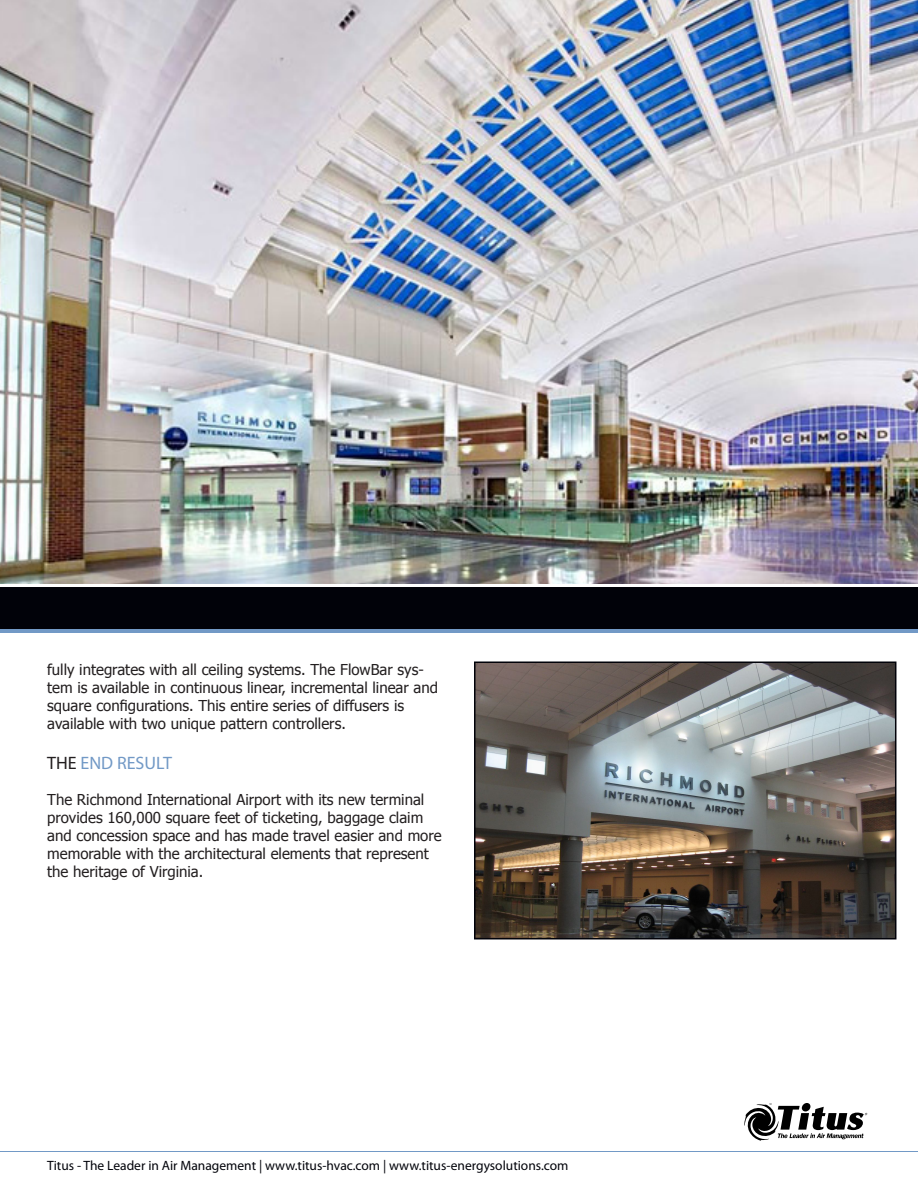
<style>
.page{position:relative;width:918px;height:1188px;background:#fff}
.page>*{position:absolute;margin:0;border:0;box-sizing:border-box;transform-origin:0 0}
.t1{font:18px "Myriad Pro";color:#7299c6}
.Title_sub{font:15px/18px "Tahoma";color:#231f20}
.t2{font:13.5px "Myriad Pro";color:#010209}
.s1{color:#231f20}
</style>
<div class="page">
<img style="left:0;top:0;width:918px;height:584px">
<hr style="left:0;top:629px;width:918px;height:4px;background:#7299c6">
<div style="left:0;top:587px;width:918px;height:42px;background:#010209"></div>
<img style="left:477px;top:665px;width:416px;height:271px">
<div style="left:474px;top:662px;width:422px;height:277px;border:2px solid #010209"></div>
<svg style="left:744px;top:1103px;width:123px;height:38px"></svg>
<hr style="left:0;top:1151px;width:918px;height:1px;background:#7299c6">
<p class="Title_sub" style="left:47px;top:660px;width:392px">fully integrates with all ceiling systems. The FlowBar sys&shy;tem is available in continuous linear, incremental linear and square configurations. This entire series of diffusers is</p>
<p class="Title_sub" style="left:47px;top:714px;width:300px">available with two unique pattern controllers.</p>
<p class="t1" style="left:47px;top:752px;width:126px"><span class="s1">THE</span> END RESULT</p>
<p class="Title_sub" style="left:47px;top:790px;width:396px">The Richmond International Airport with its new terminal provides 160,000 square feet of ticketing, baggage claim and concession space and has made travel easier and more memorable with the architectural elements that represent the heritage of Virginia.</p>
<p class="t2" style="left:47px;top:1158px;width:523px">Titus - The Leader in Air Management | www.titus-hvac.com | www.titus-energysolutions.com</p>
</div>
